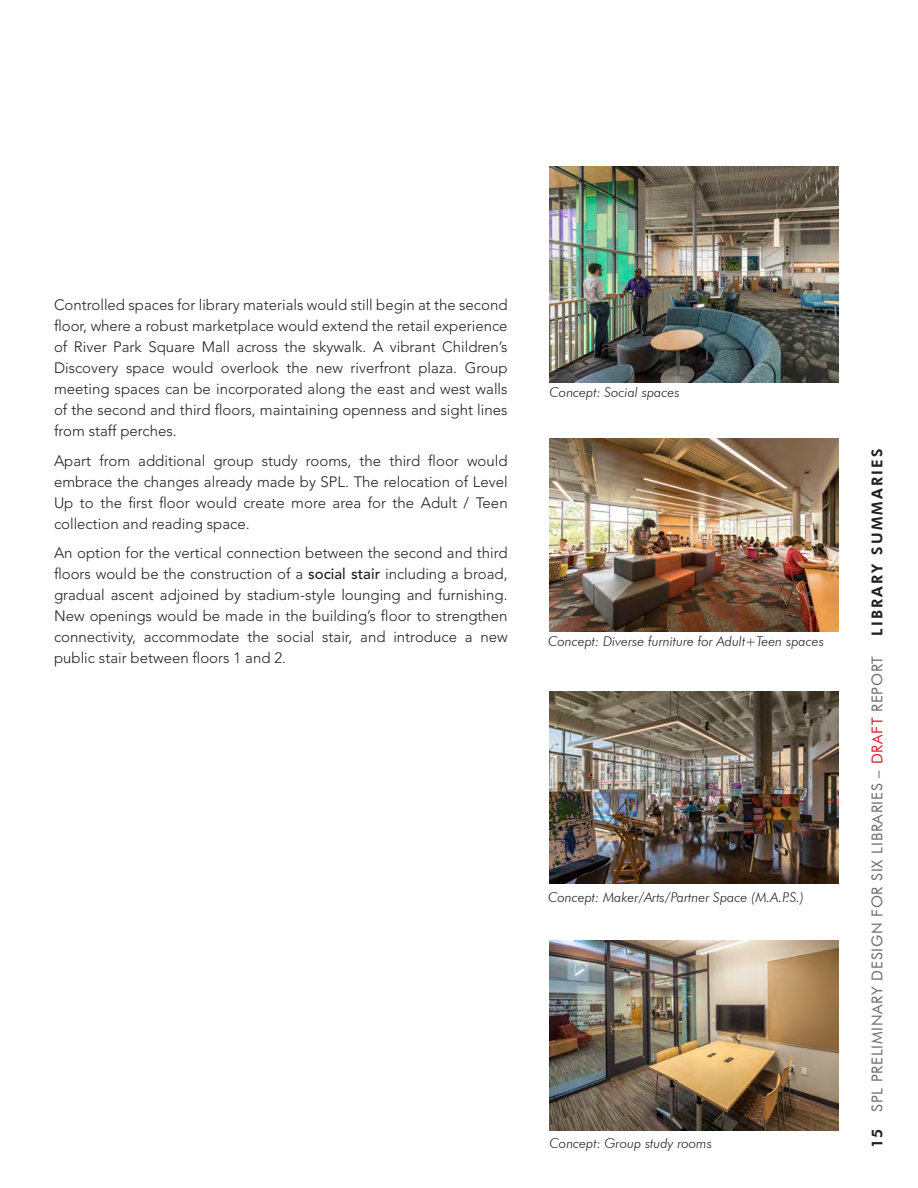
<style>
.page{position:relative;width:918px;height:1188px;background:#fff}
.page>*{position:absolute;margin:0;border:0;box-sizing:border-box;transform-origin:0 0}
.Body_Text{font:300 15px/21px "Avenir LT Std";color:#231f20;text-align:justify}
.t1{font:15px "Futura BT";letter-spacing:.05em;color:#6c6d70}
.t2{font:800 15px "Futura BT";letter-spacing:.15em;color:#231f20}
.t3{font:italic 300 13.5px "Futura BT";color:#231f20}
.s1{font-weight:500}
.s2{font-weight:800;color:#231f20}
.s3{color:#d1232a}
</style>
<div class="page">
<img style="left:550px;top:166px;width:288px;height:216px">
<img style="left:550px;top:438px;width:288px;height:193px">
<img style="left:550px;top:691px;width:288px;height:193px">
<img style="left:550px;top:940px;width:288px;height:190px">
<p class="Body_Text" style="left:54px;top:295px;width:455px">Controlled spaces for library materials would still begin at the second floor, where a robust marketplace would extend the retail experience of River Park Square Mall across the skywalk. A vibrant Children’s Discovery space would overlook the new riverfront plaza. Group meeting spaces can be incorporated along the east and west walls of the second and third floors, maintaining openness and sight lines from staff perches.</p>
<p class="Body_Text" style="left:54px;top:450px;width:455px">Apart from additional group study rooms, the third floor would embrace the changes already made by SPL. The relocation of Level Up to the first floor would create more area for the Adult / Teen collection and reading space.</p>
<p class="Body_Text" style="left:54px;top:542px;width:455px">An option for the vertical connection between the second and third floors would be the construction of a <span class="s1">social stair</span> including a broad, gradual ascent adjoined by stadium-style lounging and furnishing.<br>New openings would be made in the building’s floor to strengthen connectivity, accommodate the social stair, and introduce a new public stair between floors 1 and 2.</p>
<p class="t3" style="left:550px;top:384px;width:132px">Concept: Social spaces</p>
<p class="t3" style="left:548px;top:633px;width:277px">Concept: Diverse furniture for Adult+Teen spaces</p>
<p class="t3" style="left:548px;top:889px;width:258px">Concept: Maker/Arts/Partner Space (M.A.P.S.)</p>
<p class="t3" style="left:550px;top:1135px;width:164px">Concept: Group study rooms</p>
<p class="t2" style="left:868px;top:636px;width:189px;rotate:-90deg">LIBRARY SUMMARIES</p>
<p class="t1" style="left:868px;top:1148px;width:493px;rotate:-90deg"><span class="s2">15</span> SPL PRELIMINARY DESIGN FOR SIX LIBRARIES – <span class="s3">DRAFT</span> REPORT</p>
</div>
